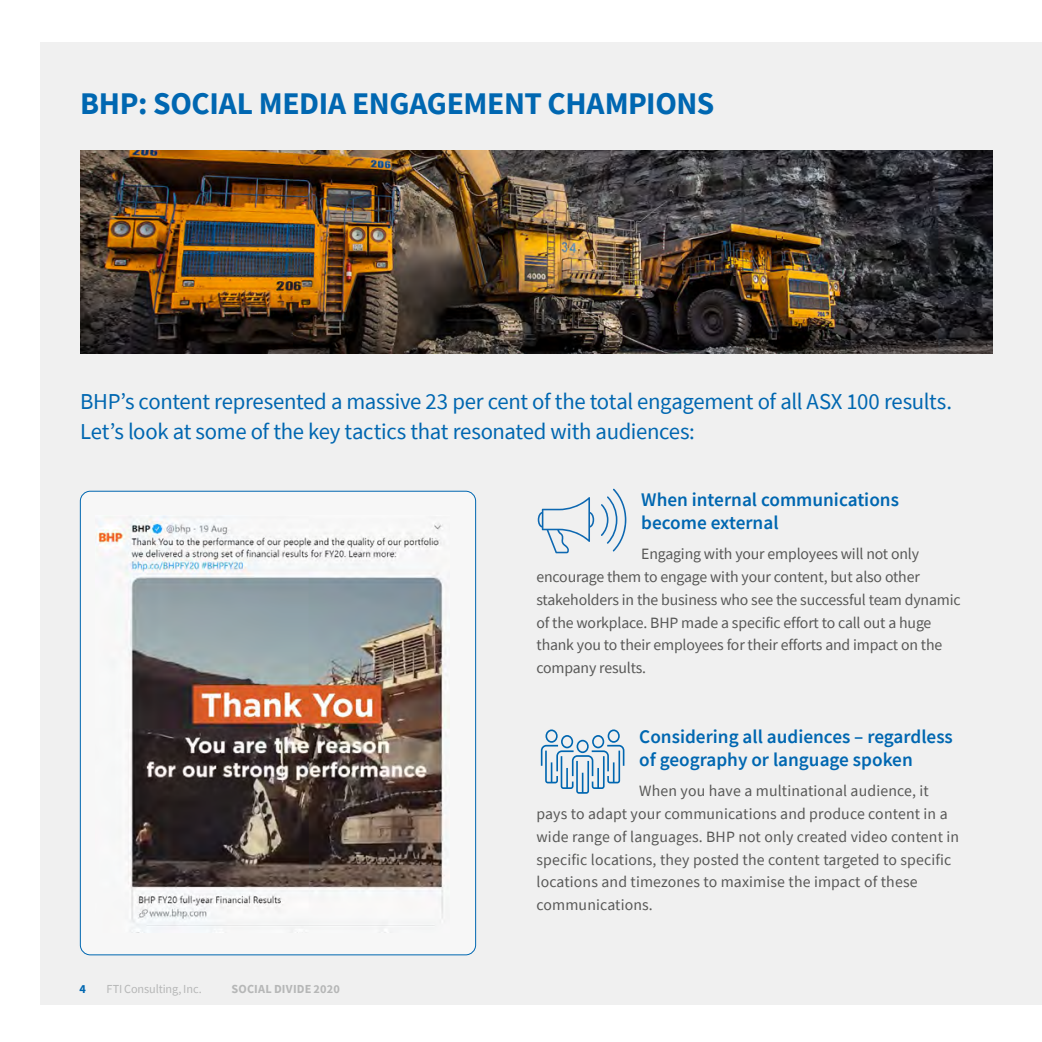
<style>
.page{position:relative;width:1042px;height:1042px;background:#fff}
.page>*{position:absolute;margin:0;border:0;box-sizing:border-box;transform-origin:0 0}
.t1{font:700 31.5px "Source Sans Pro";letter-spacing:-.015em;color:#0067b1}
.t2{font:22.75px/29.8px "Source Sans Pro";letter-spacing:-.015em;color:#0067b1}
.t3{font:600 19.25px/23.1px "Source Sans Pro";color:#0067b1}
.t4{font:15.75px/22.8px "Source Sans Pro";letter-spacing:-.01em;color:#575756}
.t5{font:15.75px/22.8px "Source Sans Pro";letter-spacing:.01em;color:#575756}
.t6{font:12.25px "Source Sans Pro";letter-spacing:-.01em;color:#b6b7b7}
.t7{font:700 12.25px "Source Sans Pro";letter-spacing:.01em;color:#b6b7b7}
.t8{font:700 12.25px "Source Sans Pro";color:#0067b1}
</style>
<div class="page">
<div style="left:41px;top:42px;width:1001px;height:963px;background:#f0f0f0"></div>
<img style="left:80px;top:151px;width:913px;height:203px">
<div style="left:80px;top:491px;width:396px;height:464px;background:#f7f7f7;border-radius:10px"></div>
<img style="left:96px;top:516px;width:347px;height:417px">
<svg style="left:538px;top:489px;width:88px;height:64px"></svg>
<svg style="left:541px;top:729px;width:83px;height:65px"></svg>
<h1 class="t1" style="left:80px;top:82px;width:636px">BHP: SOCIAL MEDIA ENGAGEMENT CHAMPIONS</h1>
<h2 class="t2" style="left:80px;top:386px;width:873px">BHP’s content represented a massive 23 per cent of the total engagement of all ASX 100 results.<br>Let’s look at some of the key tactics that resonated with audiences:</h2>
<p class="t3" style="left:641px;top:487px;width:259px">When internal communications become external</p>
<p class="t4" style="left:536px;top:543px;width:426px;text-indent:105px">Engaging with your employees will not only encourage them to engage with your content, but also other stakeholders in the business who see the successful team dynamic of the workplace. BHP made a specific effort to call out a huge thank you to their employees for their efforts and impact on the company results.</p>
<p class="t8" style="left:79px;top:981px;width:8px">4</p>
<p class="t6" style="left:106px;top:981px;width:97px">FTI Consulting, Inc.</p>
<p class="t7" style="left:231px;top:981px;width:110px">SOCIAL DIVIDE 2020</p>
<p class="t3" style="left:639px;top:724px;width:315px">Considering all audiences – regardless of geography or language spoken</p>
<p class="t5" style="left:536px;top:780px;width:424px;text-indent:103px">When you have a multinational audience, it pays to adapt your communications and produce content in a wide range of languages. BHP not only created video content in specific locations, they posted the content targeted to specific locations and timezones to maximise the impact of these communications.</p>
</div>
